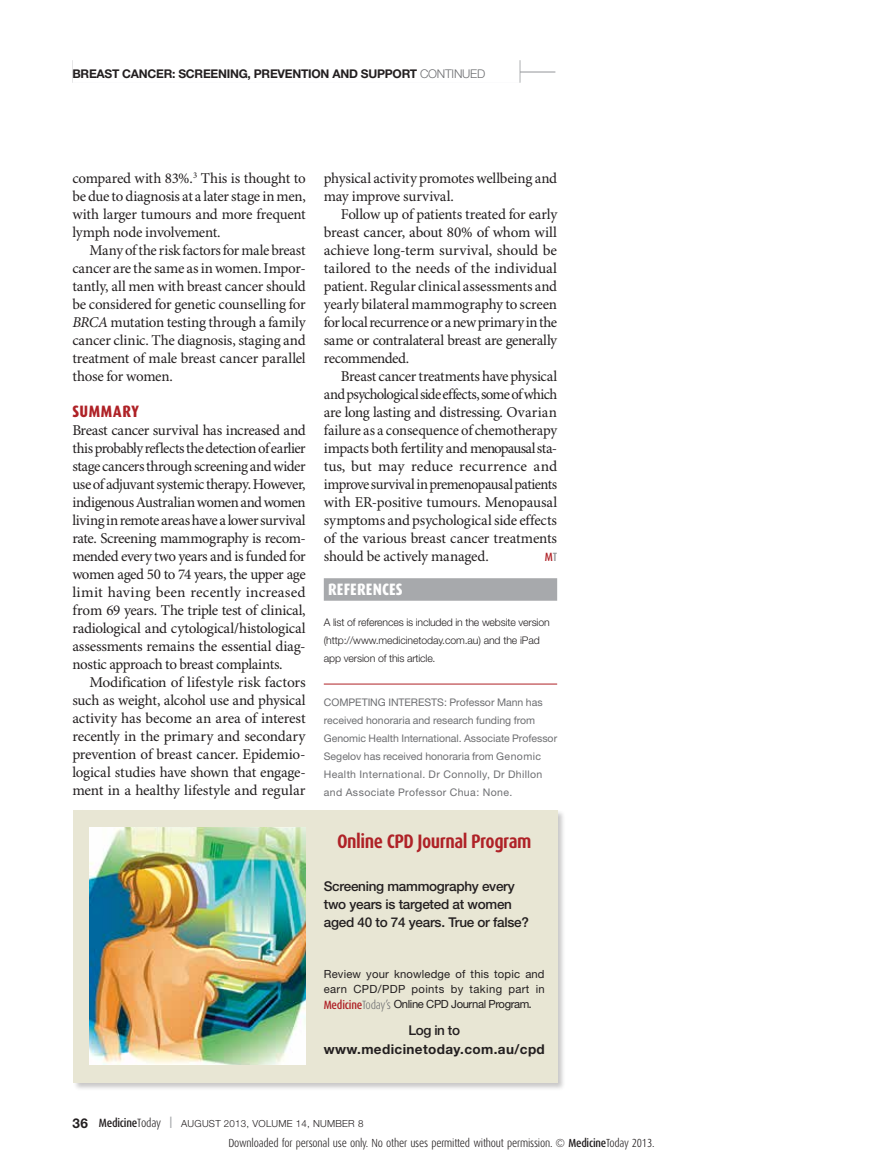
<style>
.page{position:relative;width:881px;height:1161px;background:#fff}
.page>*{position:absolute;margin:0;border:0;box-sizing:border-box;transform-origin:0 0}
.t1{font:700 19.5px "Dax Condensed";letter-spacing:-.025em;color:#af2227}
.t2{font:800 16.5px "Dax Condensed";letter-spacing:.01em;color:#fff}
.t3{font:800 16.5px "Dax Condensed";letter-spacing:.035em;color:#af2227}
.t4{font:15px/18px "Minion Pro";letter-spacing:-.02em;color:#231f20;text-align:justify}
.t5{font:500 13.5px/18px "Helvetica Neue";letter-spacing:-.02em;color:#231f20}
.t6{font:700 13.5px "Helvetica Neue";letter-spacing:.03em;color:#231f20}
.t7{font:700 12px "Helvetica Neue";letter-spacing:-.02em;color:#231f20}
.t8{font:500 12px "Dax Condensed";letter-spacing:-.02em;color:#231f20}
.t9{font:500 12px "Dax Condensed";color:#af2227}
.t10{font:300 11.7px "Dax Condensed";letter-spacing:-.02em;color:#231f20}
.t11{font:11.25px/15px "Helvetica Neue";letter-spacing:.035em;color:#231f20;text-align:justify}
.t12{font:10.5px/18px "Helvetica Neue";color:#6d6e71}
.t13{font:300 10.5px/18px "Helvetica Neue";letter-spacing:-.015em;color:#231f20}
.t14{font:300 9.75px "Helvetica Neue";letter-spacing:.025em;color:#231f20}
.s1{font-weight:300;color:#6d6e71}
.s2{font-style:italic}
.s3{color:#939598}
.s4{font-family:"Dax Condensed";font-weight:500;font-size:12px;color:#af2227}
.s5{font-family:"Dax Condensed";font-weight:300;font-size:12px;color:#6d6e71}
.s6{font-family:"Dax Condensed";font-weight:500}
.s7{font-family:"Helvetica Neue";font-weight:700;font-size:13.5px}
.s8{font-weight:300}
.s9{font-weight:500}
</style>
<div class="page">
<hr style="left:72px;top:72px;width:483px;height:1px;background:#939598">
<div style="left:324px;top:578px;width:233px;height:23px;background:#a7a9ac"></div>
<hr style="left:324px;top:684px;width:233px;height:1px;background:#af2227">
<div style="left:73px;top:809px;width:493px;height:283px;background:#231f20;opacity:.25"></div>
<div style="left:73px;top:810px;width:484px;height:273px;background:#e8e6d4"></div>
<img style="left:89px;top:828px;width:216px;height:237px">
<div style="left:72px;top:53px;width:447px;height:30px;background:#fff"></div>
<p class="t7" style="left:72px;top:67px;width:33px">BREAST</p>
<p class="t7" style="left:122px;top:67px;width:364px">CANCER: SCREENING, PREVENTION AND SUPPORT <span class="s1">CONTINUED</span></p>
<p class="t4" style="left:72px;top:169px;width:235px">compared with 83%.<sup>3</sup> This is thought to be due to diagnosis at a later stage in men, with larger tumours and more frequent lymph node involvement.</p>
<p class="t4" style="left:72px;top:241px;width:235px;text-indent:17px">Many of the risk factors for male breast cancer are the same as in women. Impor&shy;tantly, all men with breast cancer should be considered for genetic counselling for <span class="s2">BRCA</span> mutation testing through a family cancer clinic. The diagnosis, staging and treatment of male breast cancer parallel those for women.</p>
<p class="t3" style="left:72px;top:402px;width:68px">SUMMARY</p>
<p class="t4" style="left:72px;top:421px;width:235px">Breast cancer survival has increased and this probably reflects the detection of earlier stage cancers through screening and wider use of adjuvant systemic therapy. However, indigenous Australian women and women living in remote areas have a lower survival rate. Screening mammography is recom&shy;mended every two years and is funded for women aged 50 to 74 years, the upper age limit having been recently increased from 69 years. The triple test of clinical, radiological and cytological/histological assessments remains the essential diag&shy;nostic approach to breast complaints.</p>
<p class="t4" style="left:72px;top:673px;width:235px;text-indent:17px">Modification of lifestyle risk factors such as weight, alcohol use and physical activity has become an area of interest recently in the primary and secondary prevention of breast cancer. Epidemio&shy;logical studies have shown that engage&shy;ment in a healthy lifestyle and regular</p>
<p class="t4" style="left:324px;top:169px;width:235px">physical activity promotes wellbeing and may improve survival.</p>
<p class="t4" style="left:324px;top:205px;width:235px;text-indent:17px">Follow up of patients treated for early breast cancer, about 80% of whom will achieve long-term survival, should be tailored to the needs of the individual patient. Regular clinical assessments and yearly bilateral mammography to screen for local recurrence or a new primary in the same or contralateral breast are generally recommended.</p>
<p class="t4" style="left:324px;top:367px;width:235px;text-indent:17px">Breast cancer treatments have physical and psychological side effects, some of which are long lasting and distressing. Ovarian failure as a consequence of chemotherapy impacts both fertility and menopausal sta&shy;tus, but may reduce recurrence and improve survival in premenopausal patients with ER-positive tumours. Menopausal symptoms and psychological side effects of the various breast cancer treatments should be actively managed.</p>
<p class="t9" style="left:544px;top:550px;width:14px">M<span class="s3">T</span></p>
<p class="t2" style="left:328px;top:580px;width:76px">REFERENCES</p>
<p class="t13" style="left:324px;top:613px;width:227px">A list of references is included in the website version (http://www.medicinetoday.com.au) and the iPad app version of this article.</p>
<p class="t12" style="left:324px;top:693px;width:235px">COMPETING INTERESTS: Professor Mann has received honoraria and research funding from Genomic Health International. Associate Professor Segelov has received honoraria from Genomic Health International. Dr Connolly, Dr Dhillon and Associate Professor Chua: None.</p>
<h1 class="t1" style="left:337px;top:830px;width:196px">Online CPD Journal Program</h1>
<p class="t5" style="left:324px;top:877px;width:206px">Screening mammography every two years is targeted at women aged 40 to 74 years. True or false?</p>
<p class="t11" style="left:324px;top:967px;width:222px">Review your knowledge of this topic and earn CPD/PDP points by taking part in <span class="s4">Medicine</span><span class="s5">Today’s</span> Online CPD Journal Program<span class="s6">.</span></p>
<p class="t5" style="left:408px;top:1020px;width:53px">Log in to</p>
<p class="t6" style="left:324px;top:1041px;width:222px">WWW.MEDICINETODAY.COM.AU/CPD</p>
<p class="t8" style="left:72px;top:1116px;width:90px"><span class="s7">36</span> Medicine<span class="s8">Today</span></p>
<p class="t14" style="left:181px;top:1117px;width:184px">AUGUST 2013, VOLUME 14, NUMBER 8</p>
<p class="t10" style="left:228px;top:1139px;width:427px">Downloaded for personal use only. No other uses permitted without permission. © <span class="s9">Medicine</span>Today 2013.</p>
</div>
